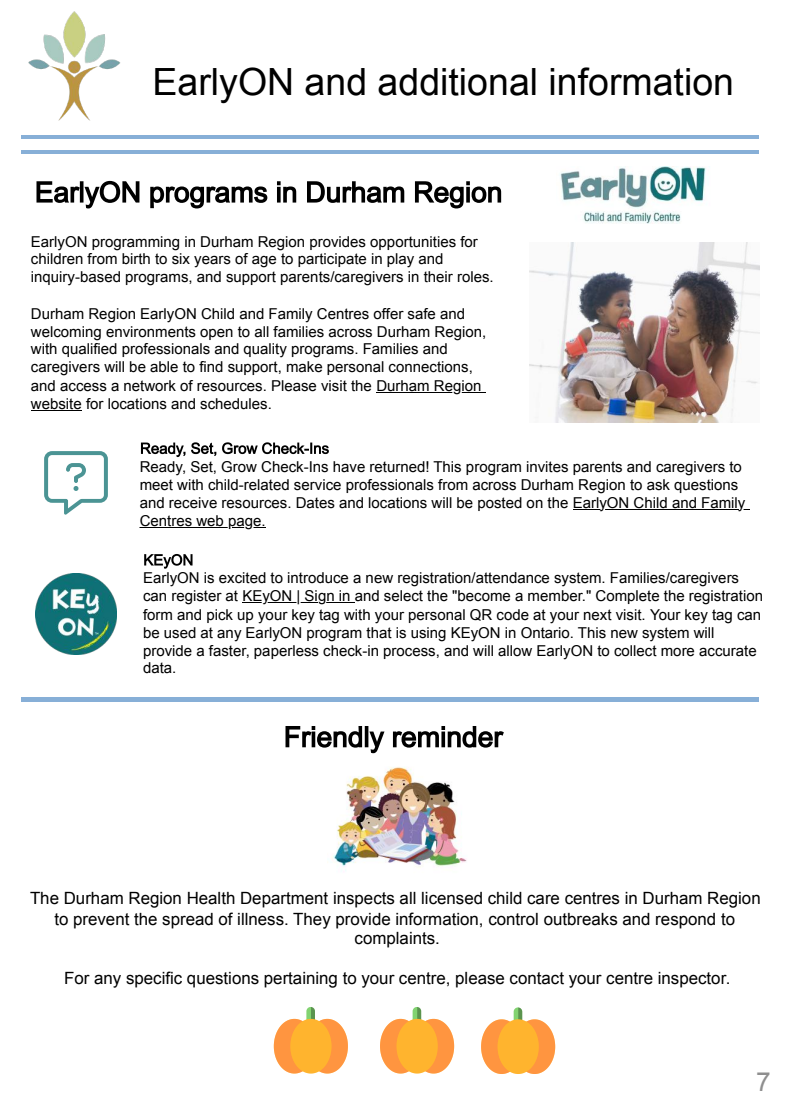
<style>
.page{position:relative;width:788px;height:1114px;background:#fff}
.page>*{position:absolute;margin:0;border:0;box-sizing:border-box;transform-origin:0 0}
.t1{font:37.5px "Arial";color:#000}
.t2{font:26.25px "Arial";color:#8f8f8f}
.t3{font:16.88px/20.1px "Arial";color:#000;text-align:center}
.t4{font:15px/17.8px "Arial";color:#000}
</style>
<div class="page">
<hr style="left:22px;top:135px;width:67px;height:3px;background:#87afd7">
<hr style="left:22px;top:151px;width:67px;height:3px;background:#87afd7">
<hr style="left:78px;top:135px;width:67px;height:3px;background:#87afd7">
<hr style="left:78px;top:151px;width:67px;height:3px;background:#87afd7">
<hr style="left:134px;top:135px;width:67px;height:3px;background:#87afd7">
<hr style="left:134px;top:151px;width:67px;height:3px;background:#87afd7">
<hr style="left:190px;top:135px;width:68px;height:3px;background:#87afd7">
<hr style="left:190px;top:151px;width:68px;height:3px;background:#87afd7">
<hr style="left:246px;top:135px;width:68px;height:3px;background:#87afd7">
<hr style="left:246px;top:151px;width:68px;height:3px;background:#87afd7">
<hr style="left:303px;top:135px;width:67px;height:3px;background:#87afd7">
<hr style="left:303px;top:151px;width:67px;height:3px;background:#87afd7">
<hr style="left:359px;top:135px;width:68px;height:3px;background:#87afd7">
<hr style="left:359px;top:151px;width:68px;height:3px;background:#87afd7">
<hr style="left:415px;top:135px;width:68px;height:3px;background:#87afd7">
<hr style="left:415px;top:151px;width:68px;height:3px;background:#87afd7">
<hr style="left:471px;top:135px;width:68px;height:3px;background:#87afd7">
<hr style="left:471px;top:151px;width:68px;height:3px;background:#87afd7">
<hr style="left:528px;top:135px;width:67px;height:3px;background:#87afd7">
<hr style="left:528px;top:151px;width:67px;height:3px;background:#87afd7">
<hr style="left:584px;top:135px;width:68px;height:3px;background:#87afd7">
<hr style="left:584px;top:151px;width:68px;height:3px;background:#87afd7">
<hr style="left:640px;top:135px;width:68px;height:3px;background:#87afd7">
<hr style="left:640px;top:151px;width:68px;height:3px;background:#87afd7">
<hr style="left:696px;top:135px;width:62px;height:3px;background:#87afd7">
<hr style="left:696px;top:151px;width:62px;height:3px;background:#87afd7">
<img style="left:28px;top:11px;width:93px;height:110px">
<div style="left:22px;top:697px;width:173px;height:5px;background:#87afd7"></div>
<div style="left:195px;top:697px;width:174px;height:5px;background:#87afd7"></div>
<div style="left:369px;top:697px;width:174px;height:5px;background:#87afd7"></div>
<div style="left:543px;top:697px;width:173px;height:5px;background:#87afd7"></div>
<div style="left:716px;top:697px;width:42px;height:5px;background:#87afd7"></div>
<svg style="left:141px;top:442px;width:75px;height:15px"></svg>
<svg style="left:222px;top:442px;width:107px;height:12px"></svg>
<img style="left:560px;top:167px;width:146px;height:56px">
<img style="left:529px;top:243px;width:230px;height:179px">
<svg style="left:44px;top:451px;width:64px;height:64px"></svg>
<hr style="left:572px;top:509px;width:173px;height:1px;background:#000">
<hr style="left:140px;top:527px;width:126px;height:1px;background:#000">
<hr style="left:376px;top:392px;width:105px;height:1px;background:#000">
<hr style="left:31px;top:410px;width:51px;height:1px;background:#000">
<svg style="left:144px;top:554px;width:48px;height:14px"></svg>
<img style="left:36px;top:574px;width:80px;height:80px">
<hr style="left:242px;top:602px;width:76px;height:1px;background:#000">
<hr style="left:318px;top:602px;width:32px;height:1px;background:#000">
<svg style="left:36px;top:181px;width:231px;height:27px"></svg>
<svg style="left:277px;top:181px;width:19px;height:22px"></svg>
<svg style="left:307px;top:181px;width:194px;height:27px"></svg>
<svg style="left:380px;top:1007px;width:74px;height:66px"></svg>
<img style="left:332px;top:767px;width:135px;height:104px">
<svg style="left:274px;top:1007px;width:74px;height:66px"></svg>
<svg style="left:481px;top:1007px;width:74px;height:67px"></svg>
<svg style="left:285px;top:726px;width:219px;height:27px"></svg>
<h2 class="t1" style="left:152px;top:61px;width:583px">EarlyON and additional information</h2>
<p class="t4" style="left:31px;top:232px;width:464px">EarlyON programming in Durham Region provides opportunities for children from birth to six years of age to participate in play and inquiry-based programs, and support parents/caregivers in their roles.</p>
<p class="t4" style="left:31px;top:305px;width:456px">Durham Region EarlyON Child and Family Centres offer safe and welcoming environments open to all families across Durham Region, with qualified professionals and quality programs. Families and caregivers will be able to find support, make personal connections, and access a network of resources. Please visit the Durham Region website for locations and schedules.</p>
<p class="t4" style="left:140px;top:457px;width:607px;line-height:18.1px">Ready, Set, Grow Check-Ins have returned! This program invites parents and caregivers to meet with child-related service professionals from across Durham Region to ask questions and receive resources. Dates and locations will be posted on the EarlyON Child and Family Centres web page.</p>
<p class="t4" style="left:143px;top:569px;width:621px">EarlyON is excited to introduce a new registration/attendance system. Families/caregivers can register at KEyON | Sign in and select the "become a member." Complete the registration</p>
<p class="t4" style="left:143px;top:606px;width:619px">form and pick up your key tag with your personal QR code at your next visit. Your key tag can be used at any EarlyON program that is using KEyON in Ontario. This new system will provide a faster, paperless check-in process, and will allow EarlyON to collect more accurate data.</p>
<p class="t3" style="left:30px;top:888px;width:732px">The Durham Region Health Department inspects all licensed child care centres in Durham Region to prevent the spread of illness. They provide information, control outbreaks and respond to complaints.</p>
<p class="t3" style="left:64px;top:968px;width:667px">For any specific questions pertaining to your centre, please contact your centre inspector.</p>
<h2 class="t2" style="left:756px;top:1067px;width:16px">7</h2>
</div>
